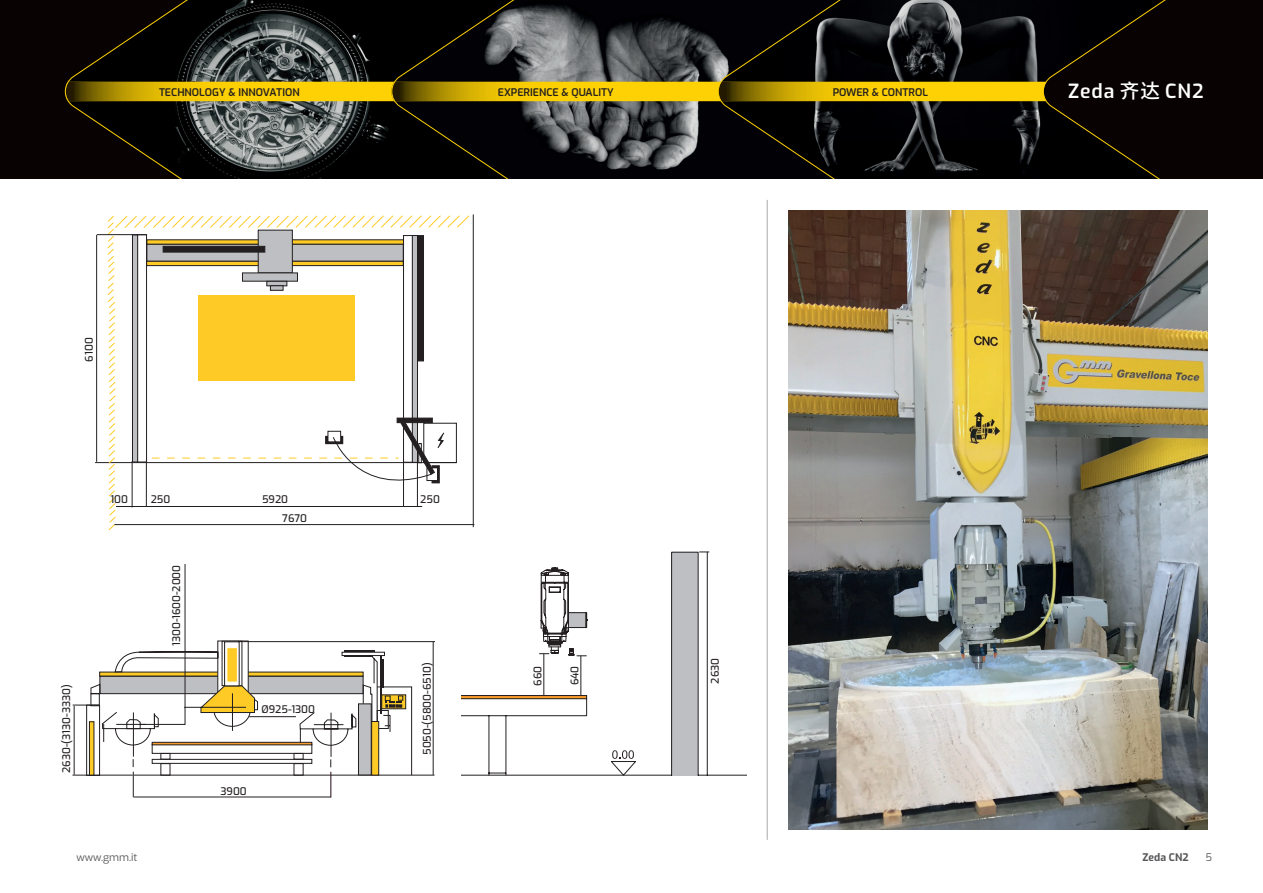
<style>
.page{position:relative;width:1263px;height:893px;background:#fff}
.page>*{position:absolute;margin:0;border:0;box-sizing:border-box;transform-origin:0 0}
.t1{font:600 19.5px "Exo";letter-spacing:.05em;color:#fff}
.t2{font:700 19.5px "Exo";color:#fff}
.t3{font:500 10.5px "Exo";color:#231f20}
.t4{font:600 10.5px "Exo";color:#231f20}
.t5{font:10.5px "Exo";color:#57585a}
.t6{font:700 10.5px "Exo";color:#57585a}
.s1{font-family:"Source Han Sans SC";font-weight:500}
</style>
<div class="page">
<div style="left:0;top:0;width:1263px;height:179px;background:#080302"></div>
<img style="left:275px;top:3px;width:116px;height:176px">
<img style="left:602px;top:17px;width:115px;height:153px">
<svg style="left:391px;top:0;width:211px;height:179px"></svg>
<svg style="left:67px;top:0;width:208px;height:179px"></svg>
<img style="left:928px;top:0;width:114px;height:172px">
<svg style="left:65px;top:82px;width:977px;height:19px;background:#e3bb04"></svg>
<svg style="left:1042px;top:0;width:124px;height:179px"></svg>
<svg style="left:717px;top:0;width:211px;height:179px"></svg>
<svg style="left:588px;top:552px;width:158px;height:223px"></svg>
<svg style="left:610px;top:750px;width:26px;height:25px"></svg>
<svg style="left:461px;top:567px;width:127px;height:208px"></svg>
<svg style="left:72px;top:564px;width:363px;height:234px"></svg>
<hr style="left:433px;top:642px;width:1px;height:133px;background:#231f20">
<div style="left:152px;top:759px;width:160px;height:5px;border:1px solid #231f20"></div>
<hr style="left:95px;top:462px;width:362px;height:1px;background:#231f20">
<hr style="left:96px;top:235px;width:1px;height:227px;background:#231f20">
<hr style="left:97px;top:234px;width:50px;height:1px;background:#231f20">
<svg style="left:107px;top:214px;width:367px;height:316px"></svg>
<hr style="left:767px;top:200px;width:1px;height:640px;background:#a8a9ad">
<img style="left:788px;top:210px;width:420px;height:619px">
<div style="left:1068px;top:79px;width:148px;height:25px;background:#080302"></div>
<p class="t1" style="left:1068px;top:77px;width:137px">Zeda <span class="s1">齐达</span> CN2</p>
<p class="t4" style="left:159px;top:84px;width:142px">TECHNOLOGY &amp; INNOVATION</p>
<p class="t4" style="left:498px;top:84px;width:117px">EXPERIENCE &amp; QUALITY</p>
<p class="t4" style="left:833px;top:84px;width:97px">POWER &amp; CONTROL</p>
<h1 class="t2" style="left:1101px;top:76px;width:54px">a CN2</h1>
<p class="t3" style="left:81px;top:361px;width:26px;rotate:-90deg">6100</p>
<p class="t3" style="left:58px;top:773px;width:90px;rotate:-90deg">2630-(3130-3330)</p>
<p class="t3" style="left:110px;top:492px;width:19px">100</p>
<p class="t3" style="left:420px;top:492px;width:21px">250</p>
<p class="t3" style="left:151px;top:492px;width:21px">250</p>
<p class="t3" style="left:262px;top:492px;width:28px">5920</p>
<p class="t3" style="left:169px;top:646px;width:83px;rotate:-90deg">1300-1600-2000</p>
<p class="t3" style="left:282px;top:511px;width:26px">7670</p>
<p class="t3" style="left:261px;top:701px;width:55px">Ø925-1300</p>
<p class="t3" style="left:220px;top:783px;width:28px">3900</p>
<p class="t3" style="left:419px;top:755px;width:94px;rotate:-90deg">5050-(5800-6510)</p>
<p class="t3" style="left:530px;top:686px;width:21px;rotate:-90deg">660</p>
<p class="t3" style="left:567px;top:685px;width:21px;rotate:-90deg">640</p>
<p class="t3" style="left:707px;top:684px;width:27px;rotate:-90deg">2630</p>
<p class="t5" style="left:77px;top:849px;width:62px">www.gmm.it</p>
<p class="t6" style="left:1142px;top:849px;width:47px">Zeda CN2</p>
<p class="t5" style="left:1205px;top:849px;width:8px">5</p>
</div>
